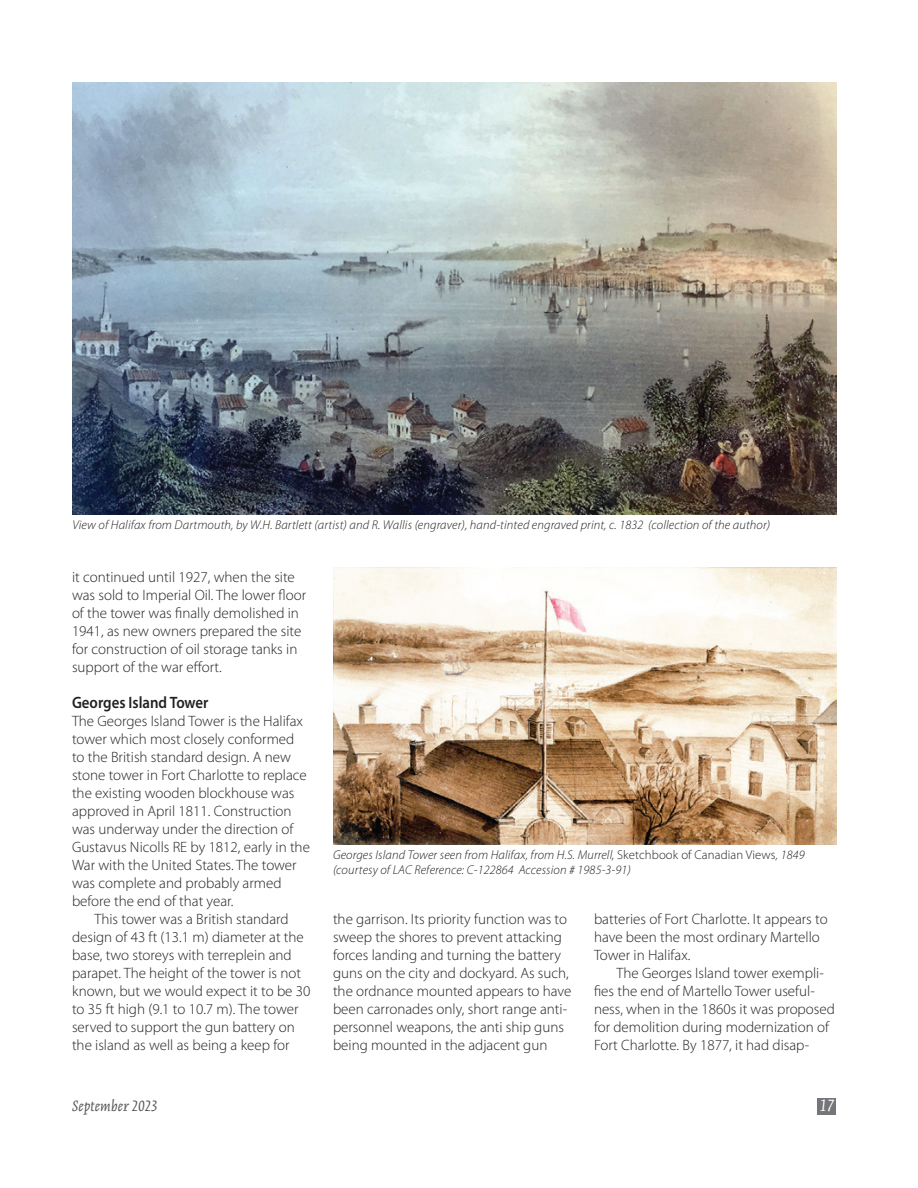
<style>
.page{position:relative;width:918px;height:1188px;background:#fff}
.page>*{position:absolute;margin:0;border:0;box-sizing:border-box;transform-origin:0 0}
.t1{font:italic 18px "Kinesis Pro 3";color:#fff}
.t2{font:600 16.5px "Myriad Pro";color:#231f20;scale:.9 1}
.t3{font:italic 16.5px "Kinesis Pro 3";letter-spacing:.01em;color:#57585a}
.t4{font:300 15px/18px "Myriad Pro";color:#231f20}
.t5{font:italic 300 12.75px/15px "Myriad Pro";letter-spacing:.01em;color:#231f20}
.s1{font-style:normal}
</style>
<div class="page">
<div style="left:817px;top:1098px;width:19px;height:17px;background:#757679"></div>
<img style="left:72px;top:82px;width:765px;height:432px">
<img style="left:333px;top:567px;width:504px;height:277px">
<p class="t5" style="left:72px;top:517px;width:699px">View of Halifax from Dartmouth, by W.H. Bartlett (artist) and R. Wallis (engraver), hand-tinted engraved print, c. 1832 (collection of the author)</p>
<p class="t4" style="left:72px;top:568px;width:236px">it continued until 1927, when the site was sold to Imperial Oil. The lower floor of the tower was finally demolished in 1941, as new owners prepared the site for construction of oil storage tanks in support of the war effort.</p>
<p class="t2" style="left:72px;top:692px;width:153px">Georges Island Tower</p>
<p class="t4" style="left:72px;top:712px;width:239px">The Georges Island Tower is the Halifax tower which most closely conformed to the British standard design. A new stone tower in Fort Charlotte to replace the existing wooden blockhouse was approved in April 1811. Construction was underway under the direction of Gustavus Nicolls RE by 1812, early in the War with the United States. The tower was complete and probably armed before the end of that year.</p>
<p class="t4" style="left:72px;top:910px;width:240px;text-indent:22px">This tower was a British standard design of 43 ft (13.1 m) diameter at the base, two storeys with terreplein and parapet. The height of the tower is not known, but we would expect it to be 30 to 35 ft high (9.1 to 10.7 m). The tower served to support the gun battery on the island as well as being a keep for</p>
<p class="t4" style="left:333px;top:910px;width:240px">the garrison. Its priority function was to sweep the shores to prevent attacking forces landing and turning the battery guns on the city and dockyard. As such, the ordnance mounted appears to have been carronades only, short range anti&shy;personnel weapons, the anti ship guns being mounted in the adjacent gun</p>
<p class="t4" style="left:594px;top:910px;width:235px">batteries of Fort Charlotte. It appears to have been the most ordinary Martello<br>Tower in Halifax.</p>
<p class="t5" style="left:333px;top:847px;width:473px">Georges Island Tower seen from Halifax, from H.S. Murrell, <span class="s1">Sketchbook of Canadian Views</span>, 1849 (courtesy of LAC Reference: C-122864 Accession # 1985-3-91)</p>
<p class="t4" style="left:594px;top:964px;width:242px;text-indent:22px">The Georges Island tower exempli&shy;fies the end of Martello Tower useful&shy;ness, when in the 1860s it was proposed for demolition during modernization of Fort Charlotte. By 1877, it had disap-</p>
<p class="t3" style="left:72px;top:1097px;width:87px">September 2023</p>
<p class="t1" style="left:820px;top:1096px;width:15px">17</p>
</div>
